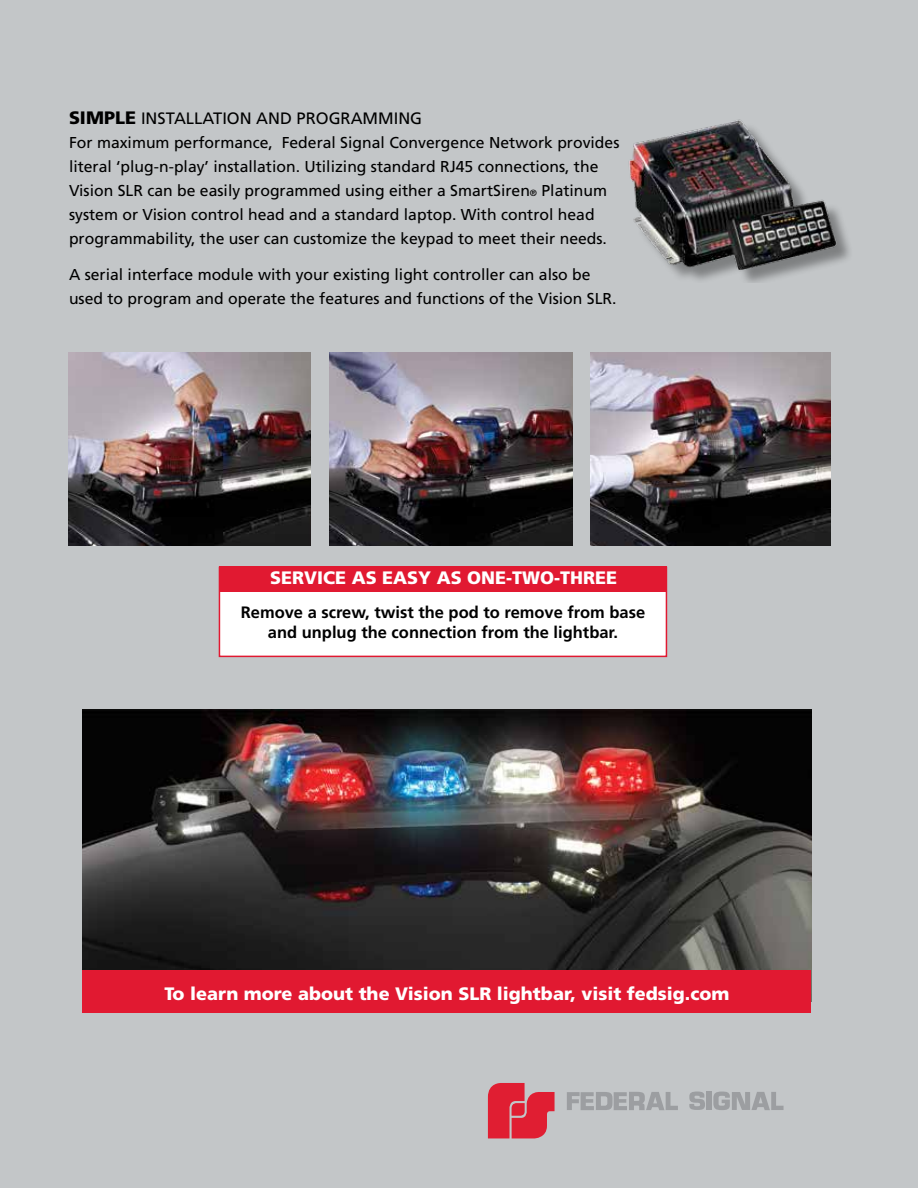
<style>
.page{position:relative;width:918px;height:1188px;background:#c3c6c8}
.page>*{position:absolute;margin:0;border:0;box-sizing:border-box;transform-origin:0 0}
.t1{font:900 18px "Frutiger";color:#fff}
.t2{font:700 16.5px/19.8px "Frutiger";color:#000;text-align:center}
.t3{font:16.5px "Frutiger";color:#000}
.t4{font:15.75px/24px "Frutiger";color:#000}
.s1{font-weight:900;font-size:18px}
.s2{font-size:9px}
</style>
<div class="page">
<div style="left:219px;top:567px;width:448px;height:90px;background:#fff;border:2px solid #e11931"></div>
<img style="left:68px;top:353px;width:243px;height:193px">
<img style="left:330px;top:353px;width:242px;height:193px">
<img style="left:590px;top:353px;width:241px;height:193px">
<div style="left:219px;top:567px;width:448px;height:25px;background:#e11931"></div>
<img style="left:82px;top:709px;width:730px;height:261px">
<div style="left:82px;top:970px;width:730px;height:43px;background:#e11931"></div>
<svg style="left:488px;top:1083px;width:67px;height:55px"></svg>
<svg style="left:689px;top:1091px;width:16px;height:19px"></svg>
<div style="left:707px;top:1092px;width:5px;height:18px;background:#9c9ea1"></div>
<svg style="left:713px;top:1092px;width:71px;height:18px"></svg>
<svg style="left:567px;top:1092px;width:111px;height:18px"></svg>
<img style="left:629px;top:119px;width:219px;height:163px">
<p class="t3" style="left:69px;top:109px;width:355px"><span class="s1">SIMPLE</span> INSTALLATION AND PROGRAMMING</p>
<p class="t4" style="left:69px;top:130px;width:552px">For maximum performance, Federal Signal Convergence Network provides literal ‘plug-n-play’ installation. Utilizing standard RJ45 connections, the Vision SLR can be easily programmed using either a SmartSiren<span class="s2">®</span> Platinum system or Vision control head and a standard laptop. With control head programmability, the user can customize the keypad to meet their needs.</p>
<p class="t4" style="left:69px;top:262px;width:549px">A serial interface module with your existing light controller can also be used to program and operate the features and functions of the Vision SLR.</p>
<p class="t1" style="left:246px;top:562px;width:412px">SPECTRALUX MULTICOLOR LED TECHNOLOGY</p>
<p class="t1" style="left:270px;top:567px;width:349px">SERVICE AS EASY AS ONE-TWO-THREE</p>
<p class="t2" style="left:241px;top:603px;width:406px">Remove a screw, twist the pod to remove from base and unplug the connection from the lightbar.</p>
<p class="t1" style="left:165px;top:982px;width:566px">To learn more about the Vision SLR lightbar, visit fedsig.com</p>
</div>
